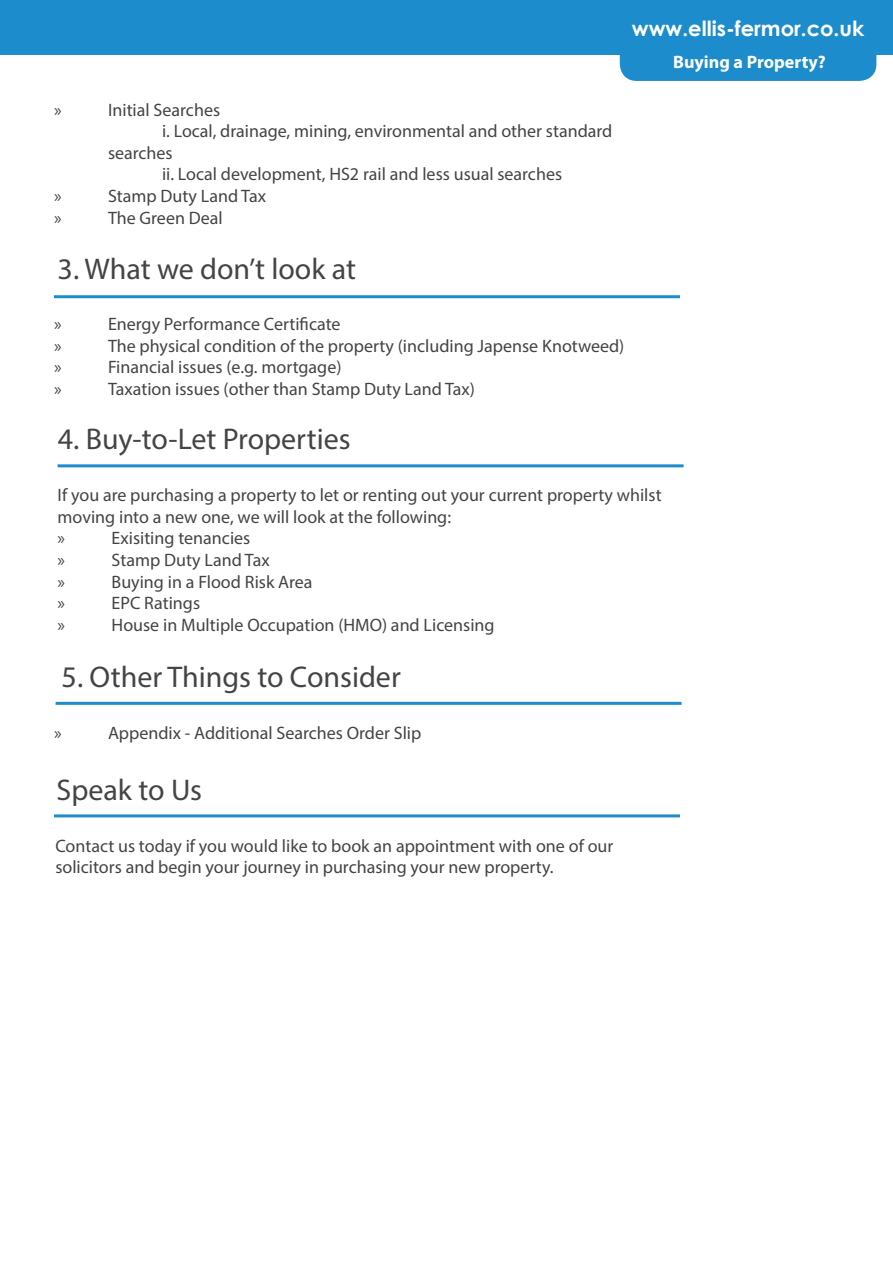
<style>
.page{position:relative;width:893px;height:1263px;background:#fff}
.page>*{position:absolute;margin:0;border:0;box-sizing:border-box;transform-origin:0 0}
.t1{font:30px "Myriad Pro";color:#444}
.t2{font:700 21px "Century Gothic";color:#fff}
.t3{font:18px/21.6px "Myriad Pro";color:#444}
.t4{font:700 18px "Myriad Pro";color:#fff}
</style>
<div class="page">
<div style="left:0;top:0;width:893px;height:54px;background:#1c8ccc"></div>
<div style="left:620px;top:27px;width:256px;height:54px;background:#1c8ccc;border-radius:17px"></div>
<hr style="left:54px;top:295px;width:626px;height:3px;background:#1c8ccc">
<hr style="left:58px;top:464px;width:626px;height:3px;background:#1c8ccc">
<hr style="left:56px;top:702px;width:626px;height:3px;background:#1c8ccc">
<hr style="left:54px;top:814px;width:626px;height:3px;background:#1c8ccc">
<p class="t3" style="left:54px;top:98px;width:9px">»</p>
<p class="t3" style="left:108px;top:98px;width:114px">Initial Searches</p>
<p class="t3" style="left:108px;top:120px;width:506px;text-indent:54px">i. Local, drainage, mining, environmental and other standard searches</p>
<p class="t3" style="left:162px;top:163px;width:402px">ii. Local development, HS2 rail and less usual searches</p>
<p class="t3" style="left:54px;top:185px;width:9px">»</p>
<p class="t3" style="left:108px;top:185px;width:160px">Stamp Duty Land Tax</p>
<p class="t3" style="left:54px;top:206px;width:9px">»</p>
<p class="t3" style="left:108px;top:206px;width:116px">The Green Deal</p>
<p class="t1" style="left:58px;top:251px;width:300px">3. What we don’t look at</p>
<p class="t2" style="left:632px;top:12px;width:234px">www.ellis-fermor.co.uk</p>
<p class="t4" style="left:673px;top:50px;width:154px">Buying a Property?</p>
<p class="t3" style="left:54px;top:313px;width:9px">»</p>
<p class="t3" style="left:108px;top:313px;width:234px">Energy Performance Certificate</p>
<p class="t3" style="left:54px;top:334px;width:9px">»</p>
<p class="t3" style="left:108px;top:334px;width:518px">The physical condition of the property (including Japense Knotweed)</p>
<p class="t3" style="left:54px;top:356px;width:9px">»</p>
<p class="t3" style="left:108px;top:356px;width:235px">Financial issues (e.g. mortgage)</p>
<p class="t3" style="left:54px;top:378px;width:9px">»</p>
<p class="t3" style="left:108px;top:378px;width:368px">Taxation issues (other than Stamp Duty Land Tax)</p>
<p class="t1" style="left:58px;top:420px;width:294px">4. Buy-to-Let Properties</p>
<p class="t3" style="left:58px;top:484px;width:605px">If you are purchasing a property to let or renting out your current property whilst moving into a new one, we will look at the following:</p>
<p class="t3" style="left:58px;top:527px;width:9px">»</p>
<p class="t3" style="left:112px;top:527px;width:140px">Exisiting tenancies</p>
<p class="t3" style="left:58px;top:549px;width:9px">»</p>
<p class="t3" style="left:112px;top:549px;width:160px">Stamp Duty Land Tax</p>
<p class="t3" style="left:58px;top:570px;width:9px">»</p>
<p class="t3" style="left:112px;top:570px;width:203px">Buying in a Flood Risk Area</p>
<p class="t3" style="left:58px;top:592px;width:9px">»</p>
<p class="t3" style="left:112px;top:592px;width:90px">EPC Ratings</p>
<p class="t3" style="left:58px;top:614px;width:9px">»</p>
<p class="t3" style="left:112px;top:614px;width:385px">House in Multiple Occupation (HMO) and Licensing</p>
<p class="t1" style="left:62px;top:658px;width:341px">5. Other Things to Consider</p>
<p class="t3" style="left:54px;top:722px;width:9px">»</p>
<p class="t3" style="left:108px;top:722px;width:315px">Appendix - Additional Searches Order Slip</p>
<p class="t1" style="left:57px;top:771px;width:147px">Speak to Us</p>
<p class="t3" style="left:55px;top:834px;width:560px">Contact us today if you would like to book an appointment with one of our</p>
<p class="t3" style="left:55px;top:856px;width:500px">solicitors and begin your journey in purchasing your new property.</p>
</div>
